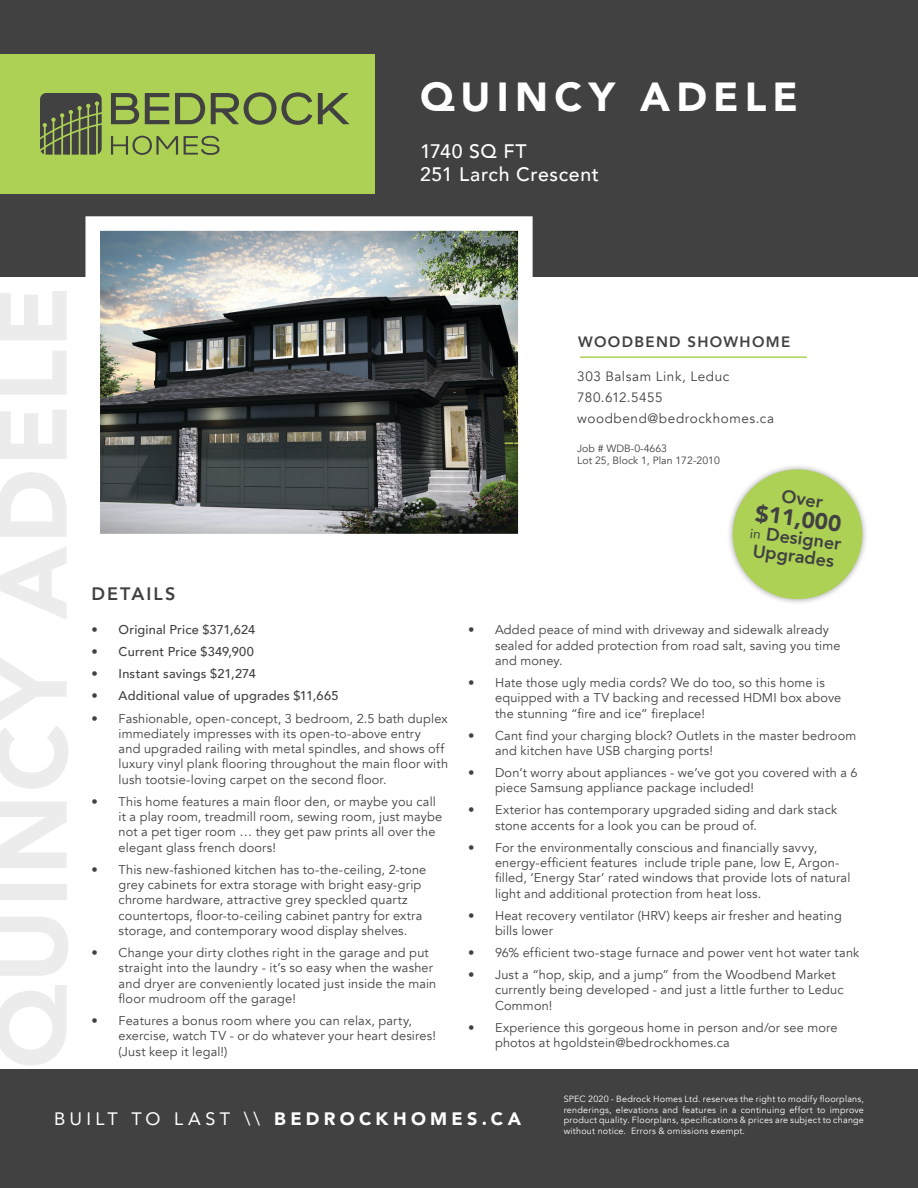
<style>
.page{position:relative;width:918px;height:1188px;background:#414142}
.page>*{position:absolute;margin:0;border:0;box-sizing:border-box;transform-origin:0 0}
.t1{font:900 40.5px "Avenir";letter-spacing:.155em;color:#fff}
.t2{font:900 22.5px "Avenir";color:#414142}
.t3{font:500 19.5px "Avenir";letter-spacing:.03em;color:#fff}
.t4{font:800 18px/18px "Avenir";letter-spacing:.11em;color:#414142}
.t5{font:900 18px "Avenir";letter-spacing:.24em;color:#fff}
.t6{font:800 15px "Avenir";letter-spacing:.09em;color:#414142}
.t7{font:13.5px "Avenir";letter-spacing:.045em;color:#414142}
.t8{font:13.5px "Avenir";letter-spacing:.025em;color:#414142}
.t9{font:12.75px/15.3px "Avenir";letter-spacing:.015em;color:#414142}
.t10{font:500 12.75px "Avenir";letter-spacing:.015em;color:#414142}
.t11{font:10.5px "Avenir";color:#414142}
.t12{font:9px/10.8px "Avenir";letter-spacing:.025em;color:#fff;text-align:justify}
.s1{font-weight:400;font-size:13.5px}
.s2{font-weight:400}
</style>
<div class="page">
<div style="left:0;top:278px;width:918px;height:791px;background:#fff"></div>
<img style="left:101px;top:232px;width:416px;height:300px">
<div style="left:85px;top:216px;width:448px;height:332px;border:15px solid #fff"></div>
<hr style="left:580px;top:356px;width:227px;height:2px;background:#acd154">
<div style="left:727px;top:464px;width:141px;height:141px;background:#414142;opacity:.48"></div>
<div style="left:733px;top:469px;width:129px;height:130px;background:#acd154;border-radius:50%"></div>
<div style="left:0;top:54px;width:374px;height:139px;background:#acd154"></div>
<svg style="left:40px;top:93px;width:62px;height:62px;background:#586045"></svg>
<svg style="left:111px;top:92px;width:238px;height:33px"></svg>
<svg style="left:111px;top:136px;width:109px;height:19px"></svg>
<p class="t1" style="left:420px;top:62px;width:379px">QUINCY ADELE</p>
<p class="t3" style="left:420px;top:134px;width:108px">1740 SQ FT</p>
<p class="t3" style="left:420px;top:158px;width:180px">251 Larch Crescent</p>
<p class="t6" style="left:578px;top:330px;width:213px">WOODBEND SHOWHOME</p>
<p class="t7" style="left:577px;top:368px;width:154px">303 Balsam Link, Leduc</p>
<p class="t8" style="left:577px;top:389px;width:87px">780.612.5455</p>
<p class="t7" style="left:577px;top:410px;width:198px">woodbend@bedrockhomes.ca</p>
<h3 class="t4" style="left:92px;top:585px;width:85px">DETAILS</h3>
<p class="t10" style="left:92px;top:619px;width:165px">• Original Price $371,624</p>
<p class="t10" style="left:92px;top:641px;width:164px">• Current Price $349,900</p>
<p class="t10" style="left:92px;top:663px;width:166px">• Instant savings $21,274</p>
<p class="t10" style="left:92px;top:685px;width:248px">• Additional value of upgrades $11,665</p>
<p class="t9" style="left:119px;top:711px;width:331px;text-indent:-27px">• Fashionable, open-concept, 3 bedroom, 2.5 bath duplex immediately impresses with its open-to-above entry<br>and upgraded railing with metal spindles, and shows off luxury vinyl plank flooring throughout the main floor with lush tootsie-loving carpet on the second floor.</p>
<p class="t9" style="left:119px;top:794px;width:325px;text-indent:-27px">• This home features a main floor den, or maybe you call it a play room, treadmill room, sewing room, just maybe not a pet tiger room … they get paw prints all over the elegant glass french doors!</p>
<p class="t9" style="left:119px;top:862px;width:309px;text-indent:-27px">• This new-fashioned kitchen has to-the-ceiling, 2-tone grey cabinets for extra storage with bright easy-grip chrome hardware, attractive grey speckled quartz countertops, floor-to-ceiling cabinet pantry for extra storage, and contemporary wood display shelves.</p>
<p class="t9" style="left:119px;top:945px;width:319px;text-indent:-27px">• Change your dirty clothes right in the garage and put straight into the laundry - it’s so easy when the washer and dryer are conveniently located just inside the main floor mudroom off the garage!</p>
<p class="t9" style="left:119px;top:1013px;width:319px;text-indent:-27px">• Features a bonus room where you can relax, party, exercise, watch TV - or do whatever your heart desires! (Just keep it legal!)</p>
<p class="t11" style="left:577px;top:442px;width:91px">Job # WDB-0-4663</p>
<p class="t11" style="left:577px;top:454px;width:144px">Lot 25, Block 1, Plan 172-2010</p>
<p class="t4" style="left:783px;top:487px;width:43px;rotate:8deg">Over</p>
<p class="t2" style="left:758px;top:493px;width:88px;rotate:8deg">$11,000</p>
<p class="t4" style="left:751px;top:523px;width:93px;rotate:7deg"><span class="s1">in</span> Designer<br>Upgrades</p>
<p class="t9" style="left:495px;top:622px;width:347px;text-indent:-27px">• Added peace of mind with driveway and sidewalk already sealed for added protection from road salt, saving you time and money.</p>
<p class="t9" style="left:495px;top:675px;width:348px;text-indent:-27px">• Hate those ugly media cords? We do too, so this home is equipped with a TV backing and recessed HDMI box above the stunning “fire and ice” fireplace!</p>
<p class="t9" style="left:495px;top:728px;width:363px;text-indent:-27px">• Cant find your charging block? Outlets in the master bedroom and kitchen have USB charging ports!</p>
<p class="t9" style="left:495px;top:765px;width:364px;text-indent:-27px">• Don’t worry about appliances - we’ve got you covered with a 6 piece Samsung appliance package included!</p>
<p class="t9" style="left:495px;top:802px;width:344px;text-indent:-27px">• Exterior has contemporary upgraded siding and dark stack stone accents for a look you can be proud of.</p>
<p class="t9" style="left:495px;top:840px;width:357px;text-indent:-27px">• For the environmentally conscious and financially savvy, energy-efficient features include triple pane, low E, Argon&shy;filled, ‘Energy Star’ rated windows that provide lots of natural light and additional protection from heat loss.</p>
<p class="t9" style="left:495px;top:908px;width:348px;text-indent:-27px">• Heat recovery ventilator (HRV) keeps air fresher and heating bills lower</p>
<p class="t9" style="left:468px;top:945px;width:393px">• 96% efficient two-stage furnace and power vent hot water tank</p>
<p class="t9" style="left:495px;top:967px;width:350px;text-indent:-27px">• Just a “hop, skip, and a jump” from the Woodbend Market currently being developed - and just a little further to Leduc<br>Common!</p>
<p class="t9" style="left:495px;top:1020px;width:344px;text-indent:-27px">• Experience this gorgeous home in person and/or see more photos at hgoldstein@bedrockhomes.ca</p>
<h3 class="t5" style="left:54px;top:1104px;width:469px"><span class="s2">BUILT TO LAST \\</span> BEDROCKHOMES.CA</h3>
<p class="t12" style="left:564px;top:1093px;width:302px">SPEC 2020 - Bedrock Homes Ltd. reserves the right to modify floorplans, renderings, elevations and features in a continuing effort to improve product quality. Floorplans, specifications &amp; prices are subject to change without notice. Errors &amp; omissions exempt.</p>
</div>
